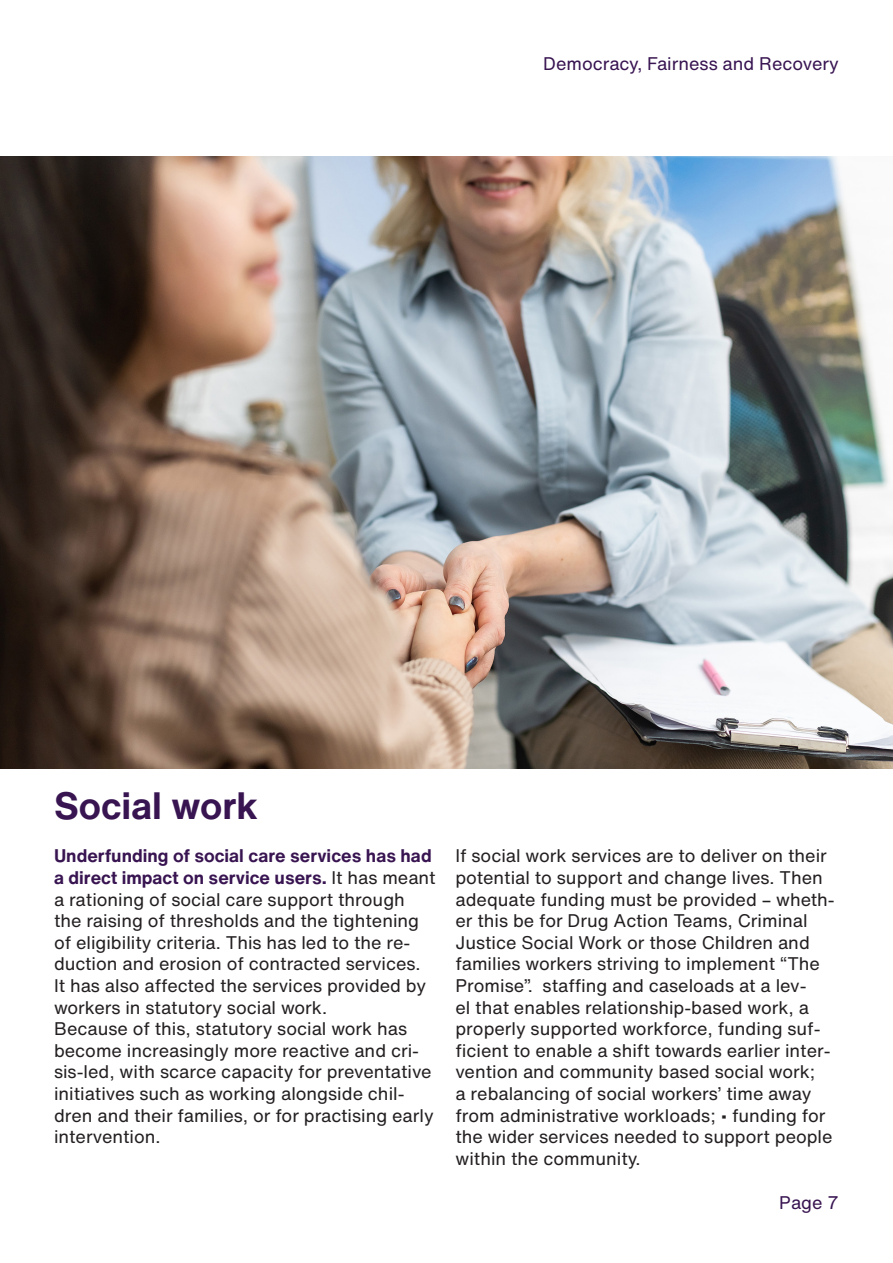
<style>
.page{position:relative;width:893px;height:1263px;background:#fff}
.page>*{position:absolute;margin:0;border:0;box-sizing:border-box;transform-origin:0 0}
.t1{font:700 37.5px "Helvetica Now Text";color:#381451}
.t2{font:18px/21.6px "Helvetica Now Text";color:#231f20}
.t3{font:18px "Helvetica Now Text";color:#381451}
.s1{font-weight:700;color:#381451}
</style>
<div class="page">
<img style="left:0;top:156px;width:893px;height:612px">
<p class="t3" style="left:543px;top:50px;width:297px">Democracy, Fairness and Recovery</p>
<p class="t1" style="left:54px;top:778px;width:206px">Social work</p>
<p class="t2" style="left:54px;top:845px;width:383px"><span class="s1">Underfunding of social care services has had a direct impact on service users.</span> It has meant a rationing of social care support through the raising of thresholds and the tightening of eligibility criteria. This has led to the re&shy;duction and erosion of contracted services.<br>It has also affected the services provided by workers in statutory social work.</p>
<p class="t2" style="left:54px;top:1017px;width:381px">Because of this, statutory social work has become increasingly more reactive and cri&shy;sis-led, with scarce capacity for preventative initiatives such as working alongside chil&shy;dren and their families, or for practising early intervention.</p>
<p class="t2" style="left:455px;top:845px;width:381px">If social work services are to deliver on their potential to support and change lives. Then adequate funding must be provided – wheth&shy;er this be for Drug Action Teams, Criminal Justice Social Work or those Children and families workers striving to implement “The Promise”. staffing and caseloads at a lev-<br>el that enables relationship-based work, a properly supported workforce, funding suf&shy;ficient to enable a shift towards earlier inter&shy;vention and community based social work;<br>a rebalancing of social workers’ time away from administrative workloads; • funding for the wider services needed to support people within the community.</p>
<p class="t3" style="left:779px;top:1189px;width:61px">Page 7</p>
</div>
